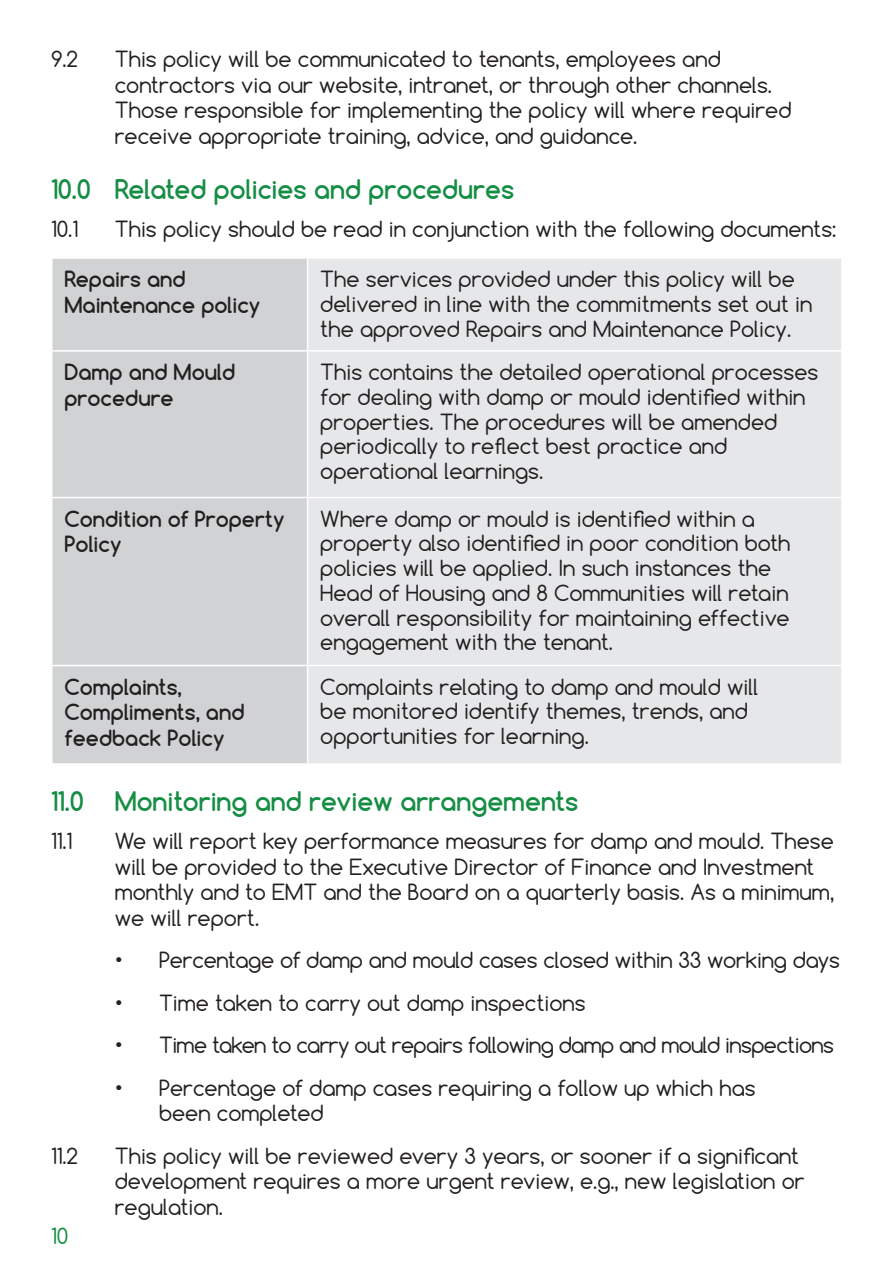
<style>
.page{position:relative;width:893px;height:1263px;background:#fff}
.page>*{position:absolute;margin:0;border:0;box-sizing:border-box;transform-origin:0 0}
.t1{font:700 25.5px "Comfortaa";color:#158e44}
.t2{font:21px/24.8px "Comfortaa";color:#231f20}
.t3{font:700 21px/25.5px "Comfortaa";color:#231f20}
.t4{font:21px "Comfortaa";letter-spacing:-.03em;color:#231f20}
.t5{font:21px "Comfortaa";color:#158e44}
</style>
<div class="page">
<div style="left:53px;top:259px;width:254px;height:504px;background:#d1d2d4"></div>
<div style="left:308px;top:259px;width:533px;height:504px;background:#e6e7e9"></div>
<hr style="left:51px;top:350px;width:257px;height:2px;background:#fff">
<hr style="left:308px;top:350px;width:535px;height:2px;background:#fff">
<hr style="left:51px;top:497px;width:257px;height:1px;background:#fff">
<hr style="left:308px;top:497px;width:535px;height:1px;background:#fff">
<hr style="left:51px;top:665px;width:257px;height:1px;background:#fff">
<hr style="left:308px;top:665px;width:535px;height:1px;background:#fff">
<p class="t2" style="left:51px;top:47px;width:29px">9.2</p>
<p class="t2" style="left:115px;top:46px;width:678px;line-height:25.5px">This policy will be communicated to tenants, employees and contractors via our website, intranet, or through other channels.<br>Those responsible for implementing the policy will where required receive appropriate training, advice, and guidance.</p>
<p class="t1" style="left:51px;top:173px;width:465px">10.0 Related policies and procedures</p>
<p class="t2" style="left:51px;top:217px;width:29px">10.1</p>
<p class="t2" style="left:115px;top:217px;width:723px">This policy should be read in conjunction with the following documents:</p>
<p class="t3" style="left:65px;top:266px;width:197px">Repairs and<br>Maintenance policy</p>
<p class="t2" style="left:320px;top:267px;width:494px">The services provided under this policy will be delivered in line with the commitments set out in the approved Repairs and Maintenance Policy.</p>
<p class="t3" style="left:65px;top:359px;width:172px">Damp and Mould procedure</p>
<p class="t2" style="left:320px;top:359px;width:500px">This contains the detailed operational processes for dealing with damp or mould identified within properties. The procedures will be amended periodically to reflect best practice and operational learnings.</p>
<p class="t3" style="left:65px;top:506px;width:222px">Condition of Property<br>Policy</p>
<p class="t2" style="left:320px;top:506px;width:472px">Where damp or mould is identified within a property also identified in poor condition both policies will be applied. In such instances the Head of Housing and 8 Communities will retain overall responsibility for maintaining effective engagement with the tenant.</p>
<p class="t3" style="left:65px;top:674px;width:181px">Complaints,<br>Compliments, and feedback Policy</p>
<p class="t2" style="left:320px;top:674px;width:439px">Complaints relating to damp and mould will be monitored identify themes, trends, and opportunities for learning.</p>
<p class="t1" style="left:51px;top:785px;width:529px">11.0 Monitoring and review arrangements</p>
<p class="t2" style="left:51px;top:828px;width:23px">11.1</p>
<p class="t2" style="left:115px;top:828px;width:721px;line-height:25.5px">We will report key performance measures for damp and mould. These will be provided to the Executive Director of Finance and Investment monthly and to EMT and the Board on a quarterly basis. As a minimum, we will report.</p>
<p class="t2" style="left:115px;top:947px;width:727px">• Percentage of damp and mould cases closed within 33 working days</p>
<p class="t2" style="left:115px;top:990px;width:472px">• Time taken to carry out damp inspections</p>
<p class="t4" style="left:115px;top:1032px;width:721px">• Time taken to carry out repairs following damp and mould inspections</p>
<p class="t2" style="left:159px;top:1075px;width:598px;line-height:25.5px;text-indent:-44px">• Percentage of damp cases requiring a follow up which has been completed</p>
<p class="t2" style="left:51px;top:1143px;width:29px">11.2</p>
<p class="t2" style="left:115px;top:1143px;width:691px;line-height:25.5px">This policy will be reviewed every 3 years, or sooner if a significant development requires a more urgent review, e.g., new legislation or regulation.</p>
<p class="t5" style="left:51px;top:1223px;width:19px">10</p>
</div>
